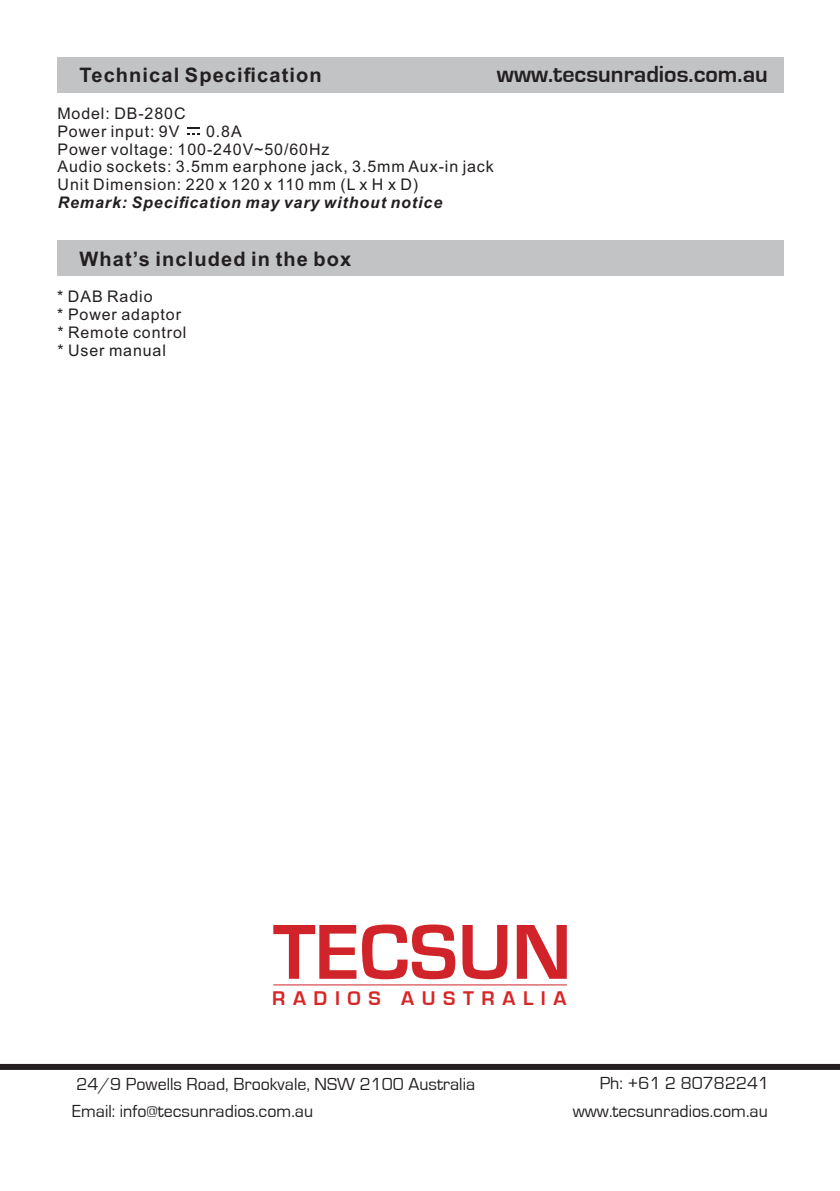
<style>
.page{position:relative;width:840px;height:1191px;background:#fff}
.page>*{position:absolute;margin:0;border:0;box-sizing:border-box;transform-origin:0 0}
.t1{font:700 80.6px "Eurostile";color:#d1232a}
.t2{font:700 24px "Eurostile";color:#231f20}
.t3{font:700 20.4px "Eurostile";letter-spacing:.375em;color:#d62727}
.t4{font:700 20px "Arial";letter-spacing:.055em;color:#231f20}
.t5{font:18px/27px "Eurostile";color:#231f20}
.t6{font:16px/17.8px "Arial";letter-spacing:.055em;color:#231f20}
.t7{font:italic 700 16px "Arial";letter-spacing:.055em;color:#231f20}
</style>
<div class="page">
<div style="left:57px;top:57px;width:726px;height:35px;background:#c1c3c5"></div>
<div style="left:57px;top:241px;width:726px;height:35px;background:#c1c3c5"></div>
<svg style="left:187px;top:128px;width:13px;height:7px"></svg>
<div style="left:0;top:1064px;width:839px;height:6px;background:#231f20"></div>
<hr style="left:273px;top:984px;width:293px;height:1px;background:#d1232a">
<h2 class="t2" style="left:496px;top:61px;width:272px">www.tecsunradios.com.au</h2>
<p class="t4" style="left:80px;top:61px;width:243px">Technical Specification</p>
<p class="t6" style="left:57px;top:104px;width:130px">Model: DB-280C<br>Power input: 9V</p>
<p class="t6" style="left:57px;top:122px;width:437px;text-indent:149px">0.8A<br>Power voltage: 100-240V~50/60Hz<br>Audio sockets: 3.5mm earphone jack, 3.5mm Aux-in jack Unit Dimension: 220 x 120 x 110 mm (L x H x D)</p>
<p class="t7" style="left:58px;top:192px;width:386px">Remark: Specification may vary without notice</p>
<p class="t4" style="left:79px;top:244px;width:273px">What’s included in the box</p>
<p class="t6" style="left:57px;top:287px;width:131px">* DAB Radio<br>* Power adaptor * Remote control * User manual</p>
<h1 class="t1" style="left:273px;top:908px;width:300px">TECSUN</h1>
<p class="t3" style="left:272px;top:987px;width:296px">RADIOS AUSTRALIA</p>
<p class="t5" style="left:72px;top:1071px;width:404px">24/9 Powells Road, Brookvale, NSW 2100 Australia<br>Email: info@tecsunradios.com.au</p>
<p class="t5" style="left:599px;top:1070px;width:171px">Ph: +61 2 80782241</p>
<p class="t5" style="left:572px;top:1098px;width:196px">www.tecsunradios.com.au</p>
</div>
